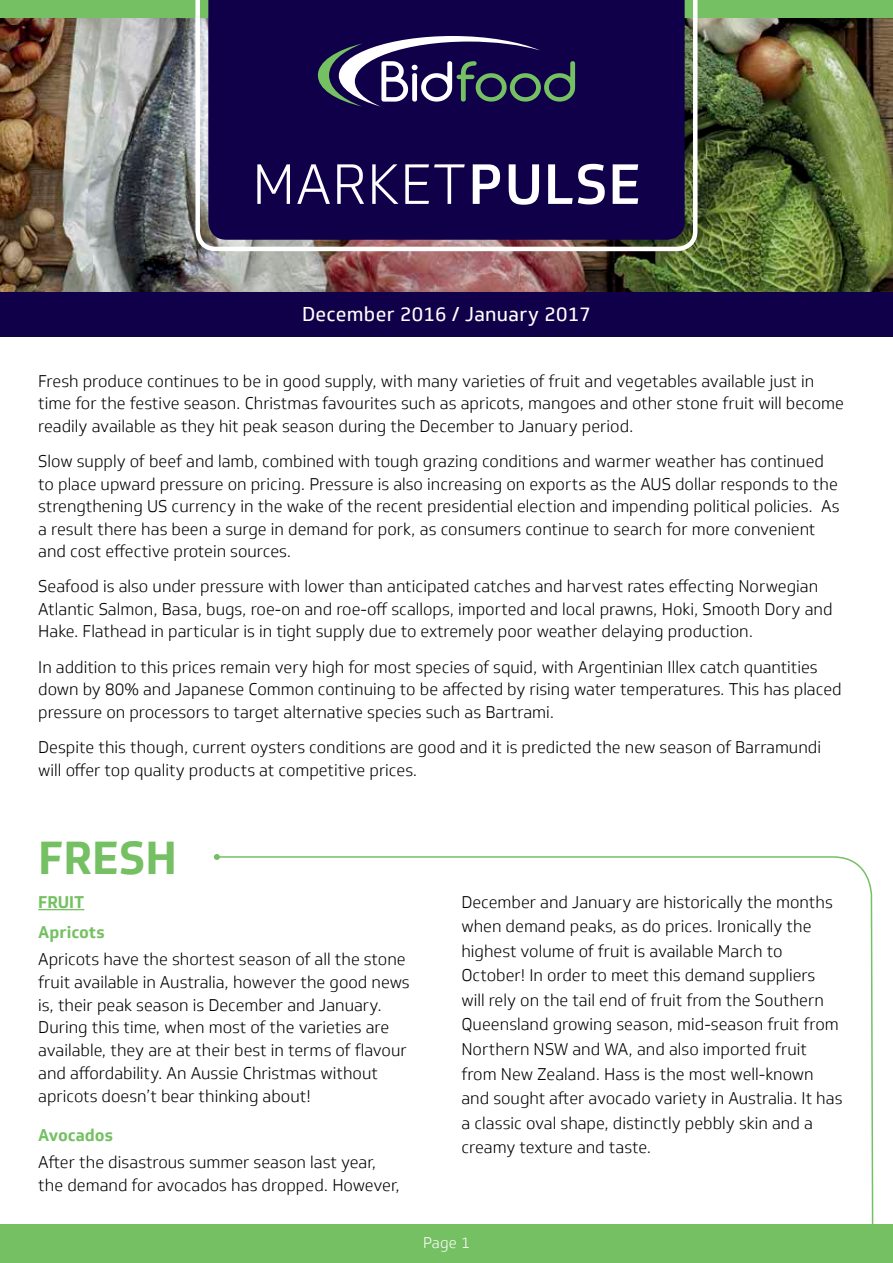
<style>
.page{position:relative;width:893px;height:1263px;background:#fff}
.page>*{position:absolute;margin:0;border:0;box-sizing:border-box;transform-origin:0 0}
.t1{font:300 55.5px "Soleto";letter-spacing:.015em;color:#fff}
.t2{font:700 45px "Soleto";color:#74c062}
.t3{font:19.5px "Soleto";letter-spacing:.015em;color:#fff}
.t4{font:300 16.5px/22.5px "Soleto";color:#000}
.t5{font:700 16.5px/30.2px "Soleto";color:#74c062}
.t6{font:300 15px "Soleto";color:#fff}
.s1{font-weight:500}
</style>
<div class="page">
<img style="left:0;top:17px;width:893px;height:275px">
<div style="left:0;top:0;width:893px;height:17px;background:#74c062"></div>
<div style="left:0;top:292px;width:893px;height:45px;background:#10004a"></div>
<div style="left:0;top:1225px;width:893px;height:38px;background:#74c062"></div>
<svg style="left:195px;top:0;width:502px;height:251px;background:#261957"></svg>
<hr style="left:38px;top:909px;width:46px;height:1px;background:#74c062">
<svg style="left:215px;top:856px;width:659px;height:369px"></svg>
<svg style="left:214px;top:854px;width:6px;height:6px"></svg>
<h1 class="t1" style="left:252px;top:152px;width:390px">MARKET<span class="s1">PULSE</span></h1>
<p class="t3" style="left:302px;top:302px;width:290px">December 2016 / January 2017</p>
<p class="t4" style="left:38px;top:370px;width:807px">Fresh produce continues to be in good supply, with many varieties of fruit and vegetables available just in time for the festive season. Christmas favourites such as apricots, mangoes and other stone fruit will become readily available as they hit peak season during the December to January period.</p>
<p class="t4" style="left:38px;top:450px;width:803px">Slow supply of beef and lamb, combined with tough grazing conditions and warmer weather has continued to place upward pressure on pricing. Pressure is also increasing on exports as the AUS dollar responds to the strengthening US currency in the wake of the recent presidential election and impending political policies. As a result there has been a surge in demand for pork, as consumers continue to search for more convenient and cost effective protein sources.</p>
<p class="t4" style="left:38px;top:575px;width:796px">Seafood is also under pressure with lower than anticipated catches and harvest rates effecting Norwegian<br>Atlantic Salmon, Basa, bugs, roe-on and roe-off scallops, imported and local prawns, Hoki, Smooth Dory and<br>Hake. Flathead in particular is in tight supply due to extremely poor weather delaying production.</p>
<p class="t4" style="left:38px;top:656px;width:805px">In addition to this prices remain very high for most species of squid, with Argentinian Illex catch quantities down by 80% and Japanese Common continuing to be affected by rising water temperatures. This has placed pressure on processors to target alternative species such as Bartrami.</p>
<p class="t4" style="left:38px;top:736px;width:784px">Despite this though, current oysters conditions are good and it is predicted the new season of Barramundi will offer top quality products at competitive prices.</p>
<h2 class="t2" style="left:38px;top:829px;width:140px">FRESH</h2>
<p class="t5" style="left:38px;top:887px;width:68px">FRUIT<br>Apricots</p>
<p class="t4" style="left:38px;top:948px;width:373px">Apricots have the shortest season of all the stone fruit available in Australia, however the good news is, their peak season is December and January.<br>During this time, when most of the varieties are available, they are at their best in terms of flavour and affordability. An Aussie Christmas without apricots doesn’t bear thinking about!</p>
<p class="t5" style="left:38px;top:1120px;width:76px">Avocados</p>
<p class="t4" style="left:38px;top:1151px;width:363px">After the disastrous summer season last year, the demand for avocados has dropped. However,</p>
<p class="t4" style="left:461px;top:890px;width:383px;line-height:24.6px">December and January are historically the months when demand peaks, as do prices. Ironically the highest volume of fruit is available March to October! In order to meet this demand suppliers will rely on the tail end of fruit from the Southern Queensland growing season, mid-season fruit from Northern NSW and WA, and also imported fruit from New Zealand. Hass is the most well-known and sought after avocado variety in Australia. It has a classic oval shape, distinctly pebbly skin and a creamy texture and taste.</p>
<p class="t6" style="left:423px;top:1234px;width:48px">Page 1</p>
</div>
